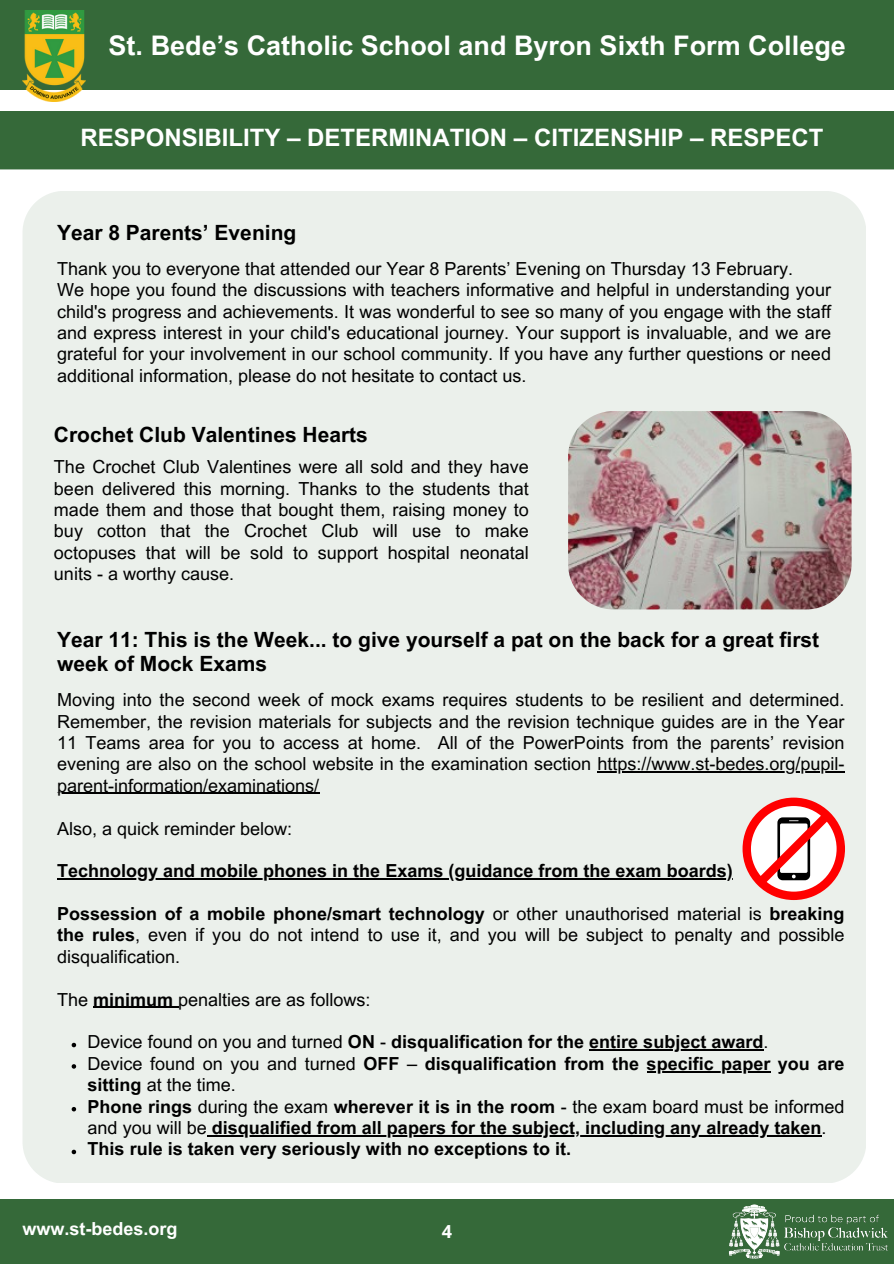
<style>
.page{position:relative;width:894px;height:1264px;background:#fff}
.page>*{position:absolute;margin:0;border:0;box-sizing:border-box;transform-origin:0 0}
.t1{font:700 27px "Arial MT Pro";color:#fff}
.t2{font:700 24px "Arial MT Pro";color:#fff}
.t3{font:700 21px/24.8px "Arial MT Pro";color:#000}
.t4{font:18px/21.3px "Arial MT Pro";color:#000;text-align:justify}
.t5{font:700 18px "Arial MT Pro";color:#000}
.t6{font:700 18px "Arial MT Pro";color:#fff}
.t7{font:700 18px "Open Sans";color:#fff}
.s1{font-weight:700}
.s2{font-weight:400}
</style>
<div class="page">
<div style="left:0;top:0;width:893px;height:89px;background:#356939"></div>
<div style="left:0;top:1199px;width:893px;height:64px;background:#356939"></div>
<div style="left:0;top:111px;width:893px;height:58px;background:#356939"></div>
<div style="left:23px;top:191px;width:843px;height:991px;background:#ebf0eb"></div>
<img style="left:568px;top:411px;width:283px;height:198px;border-radius:45px">
<img style="left:729px;top:1204px;width:159px;height:55px">
<img style="left:22px;top:10px;width:63px;height:91px">
<hr style="left:597px;top:771px;width:247px;height:1px;background:#000">
<hr style="left:57px;top:793px;width:262px;height:1px;background:#000">
<hr style="left:57px;top:878px;width:675px;height:1px;background:#000">
<hr style="left:93px;top:1006px;width:85px;height:1px;background:#000">
<svg style="left:72px;top:1042px;width:4px;height:5px"></svg>
<hr style="left:589px;top:1049px;width:174px;height:1px;background:#000">
<svg style="left:72px;top:1064px;width:4px;height:4px"></svg>
<hr style="left:646px;top:1070px;width:124px;height:2px;background:#000">
<svg style="left:72px;top:1106px;width:4px;height:5px"></svg>
<hr style="left:207px;top:1135px;width:614px;height:1px;background:#000">
<svg style="left:72px;top:1149px;width:4px;height:5px"></svg>
<svg style="left:742px;top:797px;width:102px;height:103px"></svg>
<p class="t1" style="left:109px;top:35px;width:738px">St. Bede’s Catholic School and Byron Sixth Form College</p>
<h1 class="t2" style="left:80px;top:128px;width:744px">RESPONSIBILITY – DETERMINATION – CITIZENSHIP – RESPECT</h1>
<p class="t3" style="left:57px;top:223px;width:241px">Year 8 Parents’ Evening</p>
<p class="t4" style="left:57px;top:260px;width:737px">Thank you to everyone that attended our Year 8 Parents’ Evening on Thursday 13 February.</p>
<p class="t4" style="left:57px;top:281px;width:775px">We hope you found the discussions with teachers informative and helpful in understanding your child's progress and achievements. It was wonderful to see so many of you engage with the staff and express interest in your child's educational journey. Your support is invaluable, and we are grateful for your involvement in our school community. If you have any further questions or need additional information, please do not hesitate to contact us.</p>
<p class="t3" style="left:54px;top:424px;width:315px">Crochet Club Valentines Hearts</p>
<p class="t4" style="left:54px;top:458px;width:476px">The Crochet Club Valentines were all sold and they have been delivered this morning. Thanks to the students that made them and those that bought them, raising money to buy cotton that the Crochet Club will use to make octopuses that will be sold to support hospital neonatal units - a worthy cause.</p>
<h4 class="t3" style="left:57px;top:629px;width:763px">Year 11: This is the Week... to give yourself a pat on the back for a great first week of Mock Exams</h4>
<h2 class="t4" style="left:57px;top:691px;width:788px">Moving into the second week of mock exams requires students to be resilient and determined.<br>Remember, the revision materials for subjects and the revision technique guides are in the Year 11 Teams area for you to access at home. All of the PowerPoints from the parents’ revision evening are also on the school website in the examination section https://www.st-bedes.org/pupil-</h2>
<p class="t4" style="left:57px;top:777px;width:264px">parent-information/examinations/</p>
<p class="t4" style="left:57px;top:819px;width:237px">Also, a quick reminder below:</p>
<p class="t5" style="left:57px;top:864px;width:677px">Technology and mobile phones in the Exams (guidance from the exam boards)</p>
<p class="t4" style="left:57px;top:905px;width:788px"><span class="s1">Possession of a mobile phone/smart technology</span> or other unauthorised material is <span class="s1">breaking the rules</span>, even if you do not intend to use it, and you will be subject to penalty and possible disqualification.</p>
<h3 class="t4" style="left:57px;top:990px;width:315px">The <span class="s1">minimum</span> penalties are as follows:</h3>
<p class="t5" style="left:88px;top:1035px;width:682px"><span class="s2">Device found on you and turned</span> ON <span class="s2">-</span> disqualification for the entire subject award<span class="s2">.</span></p>
<h3 class="t5" style="left:88px;top:1056px;width:758px"><span class="s2">Device found on you and turned</span> OFF <span class="s2">–</span> disqualification from the specific paper you are</h3>
<p class="t4" style="left:88px;top:1076px;width:758px"><span class="s1">sitting</span> at the time.<br><span class="s1">Phone rings</span> during the exam <span class="s1">wherever it is in the room</span> - the exam board must be informed</p>
<p class="t5" style="left:88px;top:1120px;width:740px"><span class="s2">and you will be</span> disqualified from all papers for the subject, including any already taken<span class="s2">.</span></p>
<h4 class="t5" style="left:88px;top:1142px;width:485px">This rule is taken very seriously with no exceptions to it.</h4>
<p class="t6" style="left:22px;top:1221px;width:157px">www.st-bedes.org</p>
<p class="t7" style="left:441px;top:1218px;width:12px">4</p>
</div>
